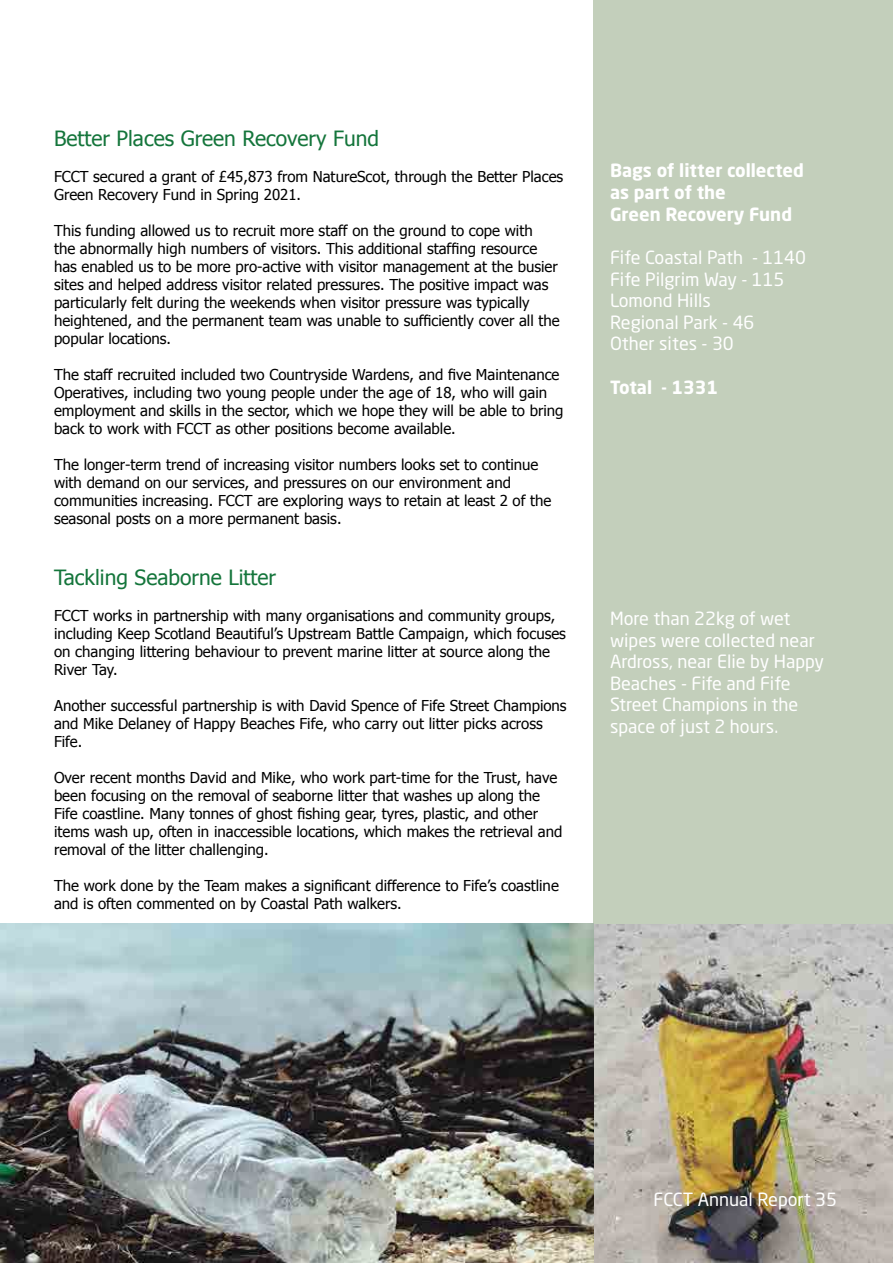
<style>
.page{position:relative;width:893px;height:1263px;background:#fff}
.page>*{position:absolute;margin:0;border:0;box-sizing:border-box;transform-origin:0 0}
.t1{font:21px "Tahoma";color:#14753b}
.t2{font:18px/21.6px "Neo Sans W1 G";color:#fff}
.t3{font:700 18px/21.6px "Neo Sans W1 G";color:#fff}
.t4{font:15px/18px "Tahoma";color:#000}
</style>
<div class="page">
<img style="left:593px;top:923px;width:300px;height:340px">
<div style="left:593px;top:0;width:300px;height:923px;background:#c3cfbb"></div>
<img style="left:0;top:923px;width:593px;height:340px">
<h1 class="t1" style="left:54px;top:124px;width:327px">Better Places Green Recovery Fund</h1>
<p class="t4" style="left:54px;top:167px;width:511px">FCCT secured a grant of £45,873 from NatureScot, through the Better Places<br>Green Recovery Fund in Spring 2021.</p>
<p class="t4" style="left:54px;top:221px;width:507px">This funding allowed us to recruit more staff on the ground to cope with<br>the abnormally high numbers of visitors. This additional staffing resource has enabled us to be more pro-active with visitor management at the busier sites and helped address visitor related pressures. The positive impact was particularly felt during the weekends when visitor pressure was typically heightened, and the permanent team was unable to sufficiently cover all the popular locations.</p>
<p class="t4" style="left:54px;top:365px;width:511px">The staff recruited included two Countryside Wardens, and five Maintenance Operatives, including two young people under the age of 18, who will gain employment and skills in the sector, which we hope they will be able to bring back to work with FCCT as other positions become available.</p>
<p class="t4" style="left:54px;top:455px;width:499px">The longer-term trend of increasing visitor numbers looks set to continue with demand on our services, and pressures on our environment and communities increasing. FCCT are exploring ways to retain at least 2 of the seasonal posts on a more permanent basis.</p>
<h1 class="t1" style="left:54px;top:563px;width:224px">Tackling Seaborne Litter</h1>
<p class="t4" style="left:54px;top:606px;width:513px">FCCT works in partnership with many organisations and community groups, including Keep Scotland Beautiful’s Upstream Battle Campaign, which focuses on changing littering behaviour to prevent marine litter at source along the River Tay.</p>
<p class="t4" style="left:54px;top:696px;width:514px">Another successful partnership is with David Spence of Fife Street Champions and Mike Delaney of Happy Beaches Fife, who carry out litter picks across<br>Fife.</p>
<p class="t4" style="left:54px;top:768px;width:510px">Over recent months David and Mike, who work part-time for the Trust, have been focusing on the removal of seaborne litter that washes up along the Fife coastline. Many tonnes of ghost fishing gear, tyres, plastic, and other items wash up, often in inaccessible locations, which makes the retrieval and removal of the litter challenging.</p>
<p class="t4" style="left:54px;top:876px;width:506px">The work done by the Team makes a significant difference to Fife’s coastline and is often commented on by Coastal Path walkers.</p>
<p class="t3" style="left:610px;top:160px;width:195px">Bags of litter collected as part of the<br>Green Recovery Fund</p>
<p class="t2" style="left:610px;top:246px;width:198px">Fife Coastal Path - 1140<br>Fife Pilgrim Way - 115<br>Lomond Hills<br>Regional Park - 46<br>Other sites - 30</p>
<p class="t3" style="left:610px;top:376px;width:110px">Total - 1331</p>
<p class="t2" style="left:610px;top:607px;width:216px">More than 22kg of wet wipes were collected near<br>Ardross, near Elie by Happy<br>Beaches - Fife and Fife<br>Street Champions in the space of just 2 hours.</p>
<p class="t2" style="left:653px;top:1188px;width:185px">FCCT Annual Report 35</p>
</div>
